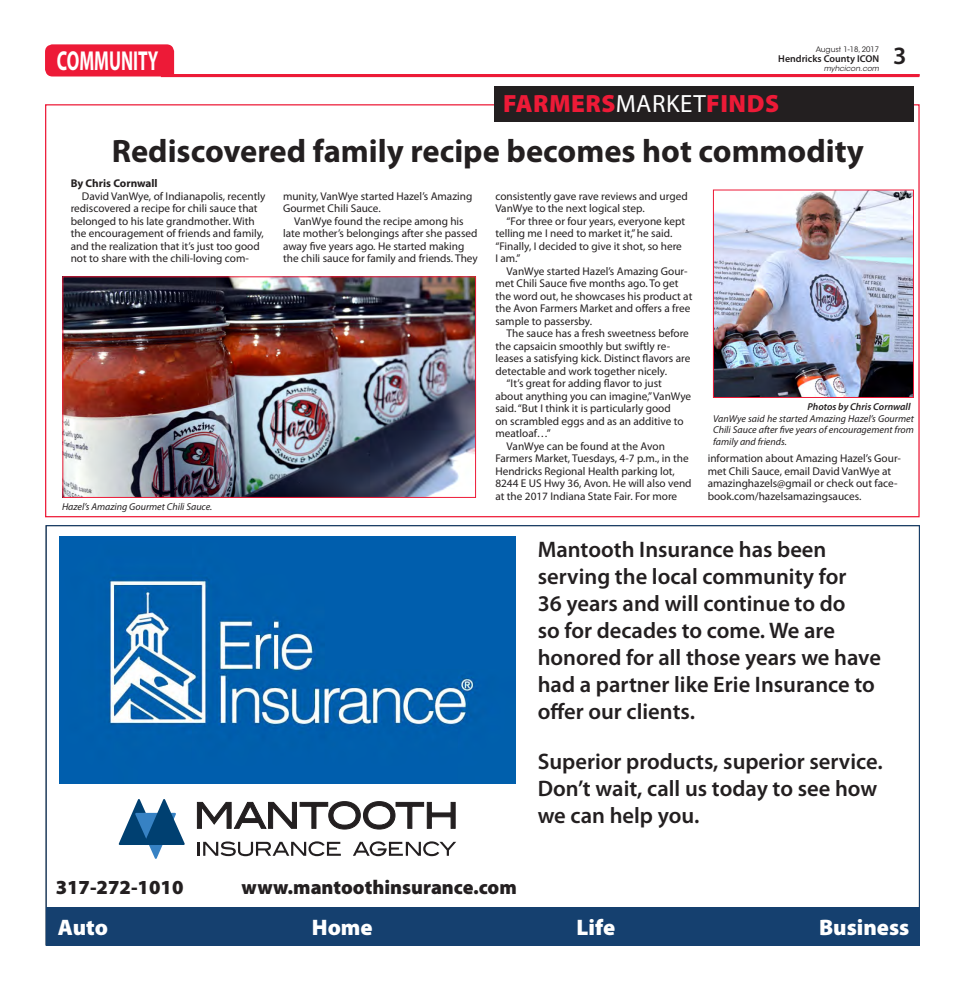
<style>
.page{position:relative;width:964px;height:990px;background:#fff}
.page>*{position:absolute;margin:0;border:0;box-sizing:border-box;transform-origin:0 0}
.Body_Copy{font:700 32.5px "Myriad Pro";color:#231f20}
.Briefs_Copy{font:700 27.5px "Myriad Pro";color:#fff;scale:.64 1}
.t1{font:900 25px "Myriad Pro";letter-spacing:.02em;color:#ed1a37}
.Body_Copy-2{font:600 25px "Myriad Pro";color:#231f20}
.t2{font:600 22.5px/27px "Myriad Pro";color:#231f20}
.t3{font:900 22.5px "Myriad Pro";color:#fff}
.t4{font:20.38px "Calibri";color:#000}
.t5{font:900 20px "Myriad Pro";color:#231f20}
.Body_Copy-3{font:11.25px/12.5px "Myriad Pro";color:#231f20}
.Body_Copy-4{font:700 11.25px "Myriad Pro";color:#231f20}
.Captions_for_Photos{font:italic 10px/11.2px "Myriad Pro";color:#231f20;text-align:justify}
.Captions_for_Photos-2{font:italic 600 10px "Myriad Pro";color:#231f20}
.t6{font:600 10px "Myriad Pro";color:#231f20}
.t7{font:7.5px "ITC Avant Garde Std";color:#231f20}
.t8{font:italic 7.5px "ITC Avant Garde Std";color:#231f20}
.s1{font-weight:400;color:#fff}
</style>
<div class="page">
<hr style="left:161px;top:74px;width:758px;height:3px;background:#ed1a37">
<div style="left:45px;top:44px;width:129px;height:33px;background:#ed1a37"></div>
<hr style="left:161px;top:75px;width:757px;height:2px;background:#ed1a37">
<img style="left:60px;top:537px;width:455px;height:247px">
<svg style="left:197px;top:801px;width:258px;height:29px"></svg>
<svg style="left:197px;top:841px;width:143px;height:15px"></svg>
<svg style="left:353px;top:841px;width:103px;height:15px"></svg>
<svg style="left:118px;top:799px;width:67px;height:60px"></svg>
<div style="left:47px;top:907px;width:872px;height:38px;background:#15406f"></div>
<div style="left:45px;top:104px;width:874px;height:413px;background:#fff;border:1px solid #ed1a37"></div>
<img style="left:64px;top:279px;width:409px;height:217px">
<div style="left:62px;top:277px;width:413px;height:221px;border:1px solid #ed1a37"></div>
<img style="left:714px;top:192px;width:197px;height:204px">
<div style="left:712px;top:190px;width:201px;height:208px;border:1px solid #ed1a37"></div>
<div style="left:494px;top:87px;width:419px;height:35px;background:#231f20"></div>
<p class="t7" style="left:815px;top:45px;width:65px">August 1-18, 2017</p>
<p class="t6" style="left:777px;top:52px;width:102px">Hendricks County ICON</p>
<p class="t8" style="left:823px;top:63px;width:57px">myhcicon.com</p>
<p class="Briefs_Copy" style="left:57px;top:42px;width:160px">COMMUNITY</p>
<p class="Body_Copy-2" style="left:892px;top:39px;width:15px">3</p>
<p class="t1" style="left:503px;top:89px;width:277px">FARMERS<span class="s1">MARKET</span>FINDS</p>
<p class="Body_Copy" style="left:112px;top:130px;width:753px">Rediscovered family recipe becomes hot commodity</p>
<p class="Body_Copy-4" style="left:71px;top:176px;width:88px">By Chris Cornwall</p>
<p class="Body_Copy-3" style="left:71px;top:189px;width:196px;text-indent:11px">David VanWye, of Indianapolis, recently rediscovered a recipe for chili sauce that belonged to his late grandmother. With the encouragement of friends and family, and the realization that it’s just too good not to share with the chili-loving com-</p>
<p class="Body_Copy-3" style="left:283px;top:189px;width:191px">munity, VanWye started Hazel’s Amazing<br>Gourmet Chili Sauce.</p>
<p class="Body_Copy-3" style="left:495px;top:189px;width:194px">consistently gave rave reviews and urged<br>VanWye to the next logical step.</p>
<p class="Body_Copy-3" style="left:495px;top:214px;width:191px;text-indent:11px">“For three or four years, everyone kept telling me I need to market it,” he said. “Finally, I decided to give it shot, so here<br>I am.”</p>
<p class="Body_Copy-3" style="left:495px;top:264px;width:198px;text-indent:11px">VanWye started Hazel’s Amazing Gour&shy;met Chili Sauce five months ago. To get the word out, he showcases his product at the Avon Farmers Market and offers a free sample to passersby.</p>
<p class="Body_Copy-3" style="left:495px;top:327px;width:196px;text-indent:11px">The sauce has a fresh sweetness before the capsaicin smoothly but swiftly re&shy;leases a satisfying kick. Distinct flavors are detectable and work together nicely.</p>
<p class="Body_Copy-3" style="left:495px;top:377px;width:197px;text-indent:11px">“It’s great for adding flavor to just about anything you can imagine,” VanWye said. “But I think it is particularly good<br>on scrambled eggs and as an additive to meatloaf…”</p>
<p class="Body_Copy-3" style="left:495px;top:439px;width:198px;text-indent:11px">VanWye can be found at the Avon Farmers Market, Tuesdays, 4-7 p.m., in the Hendricks Regional Health parking lot, 8244 E US Hwy 36, Avon. He will also vend at the 2017 Indiana State Fair. For more</p>
<p class="Body_Copy-3" style="left:283px;top:214px;width:196px;text-indent:11px">VanWye found the recipe among his late mother’s belongings after she passed away five years ago. He started making the chili sauce for family and friends. They</p>
<p class="Captions_for_Photos-2" style="left:807px;top:400px;width:104px">Photos by Chris Cornwall</p>
<p class="Captions_for_Photos" style="left:712px;top:413px;width:202px">VanWye said he started Amazing Hazel’s Gourmet Chili Sauce after five years of encouragement from family and friends.</p>
<p class="Body_Copy-3" style="left:707px;top:452px;width:195px">information about Amazing Hazel’s Gour&shy;met Chili Sauce, email David VanWye at amazinghazels@gmail or check out face&shy;book.com/hazelsamazingsauces.</p>
<p class="Captions_for_Photos" style="left:62px;top:501px;width:152px">Hazel’s Amazing Gourmet Chili Sauce.</p>
<p class="t5" style="left:56px;top:876px;width:129px">317-272-1010</p>
<p class="t5" style="left:241px;top:876px;width:277px">www.mantoothinsurance.com</p>
<p class="t4" style="left:69px;top:883px;width:410px">years we have had a partner like Erie Insurance to</p>
<p class="t2" style="left:537px;top:536px;width:345px">Mantooth Insurance has been serving the local community for<br>36 years and will continue to do<br>so for decades to come. We are honored for all those years we have had a partner like Erie Insurance to offer our clients.</p>
<p class="t2" style="left:537px;top:748px;width:346px">Superior products, superior service.<br>Don’t wait, call us today to see how we can help you.</p>
<p class="t3" style="left:58px;top:915px;width:52px">Auto</p>
<p class="t3" style="left:312px;top:915px;width:62px">Home</p>
<p class="t3" style="left:576px;top:915px;width:40px">Life</p>
<p class="t3" style="left:818px;top:915px;width:92px">Business</p>
</div>
